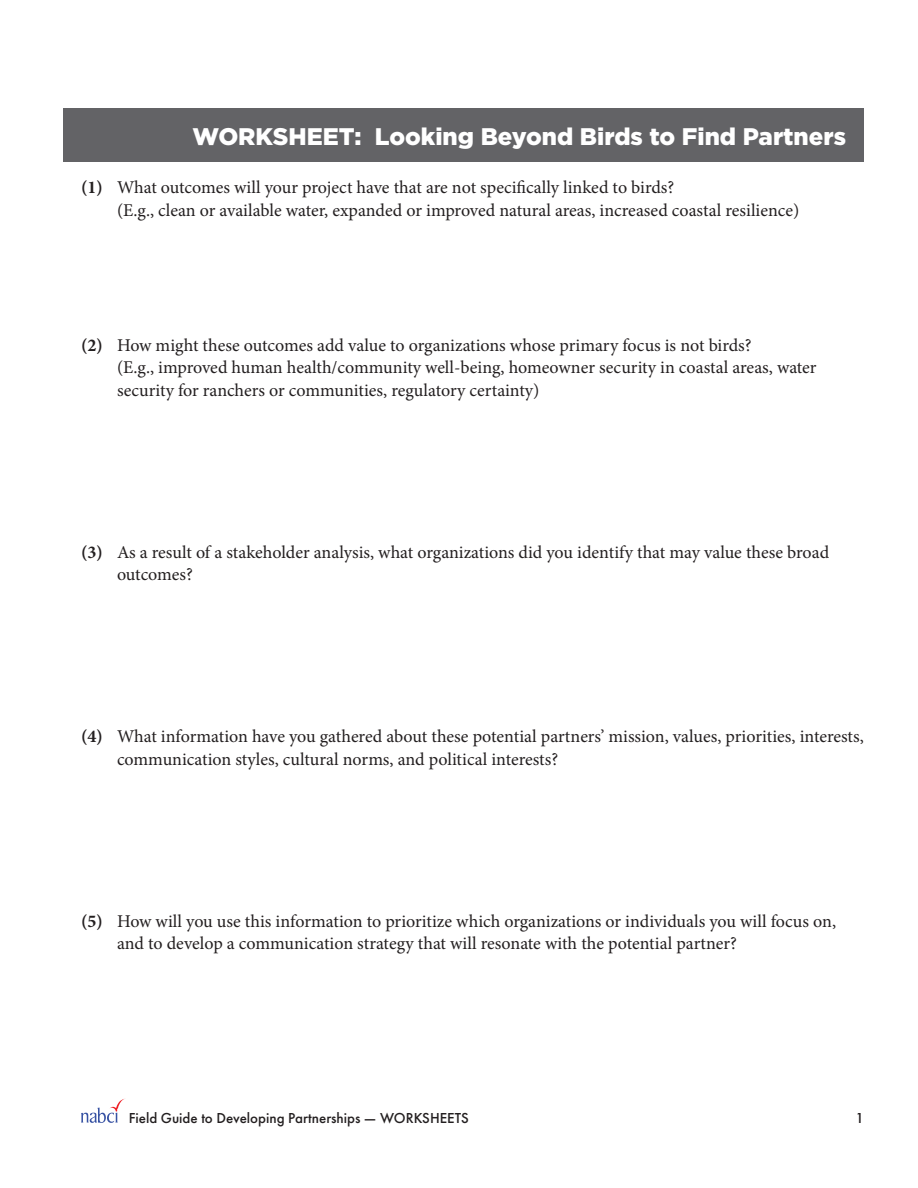
<style>
.page{position:relative;width:918px;height:1188px;background:#fff}
.page>*{position:absolute;margin:0;border:0;box-sizing:border-box;transform-origin:0 0}
.Heading_1_RIGHT__H1{font:900 24px "Gotham";color:#fff}
.Numbered_indent_cont{font:18px/22.5px "Minion Pro";color:#231f20}
.Numbered_indent_star{font:18px/22.5px "Minion Pro";letter-spacing:-.005em;color:#231f20}
.t1{font:500 15px "Futura PT";color:#231f20}
.s1{font-weight:700}
</style>
<div class="page">
<div style="left:63px;top:108px;width:801px;height:54px;background:#636366"></div>
<svg style="left:81px;top:1098px;width:44px;height:25px"></svg>
<h1 class="Heading_1_RIGHT__H1" style="left:193px;top:120px;width:655px">WORKSHEET: Looking Beyond Birds to Find Partners</h1>
<p class="Numbered_indent_star" style="left:117px;top:176px;width:684px;text-indent:-36px"><span class="s1">(1)</span> What outcomes will your project have that are not specifically linked to birds?<br>(E.g., clean or available water, expanded or improved natural areas, increased coastal resilience)</p>
<p class="Numbered_indent_cont" style="left:117px;top:334px;width:701px;text-indent:-36px"><span class="s1">(2)</span> How might these outcomes add value to organizations whose primary focus is not birds?<br>(E.g., improved human health/community well-being, homeowner security in coastal areas, water security for ranchers or communities, regulatory certainty)</p>
<p class="Numbered_indent_cont" style="left:117px;top:541px;width:714px;text-indent:-36px"><span class="s1">(3)</span> As a result of a stakeholder analysis, what organizations did you identify that may value these broad outcomes?</p>
<p class="Numbered_indent_cont" style="left:117px;top:725px;width:748px;text-indent:-36px"><span class="s1">(4)</span> What information have you gathered about these potential partners’ mission, values, priorities, interests, communication styles, cultural norms, and political interests?</p>
<p class="Numbered_indent_cont" style="left:117px;top:910px;width:721px;text-indent:-36px"><span class="s1">(5)</span> How will you use this information to prioritize which organizations or individuals you will focus on, and to develop a communication strategy that will resonate with the potential partner?</p>
<p class="t1" style="left:129px;top:1109px;width:342px">Field Guide to Developing Partnerships — WORKSHEETS</p>
<p class="t1" style="left:855px;top:1109px;width:10px">1</p>
</div>
